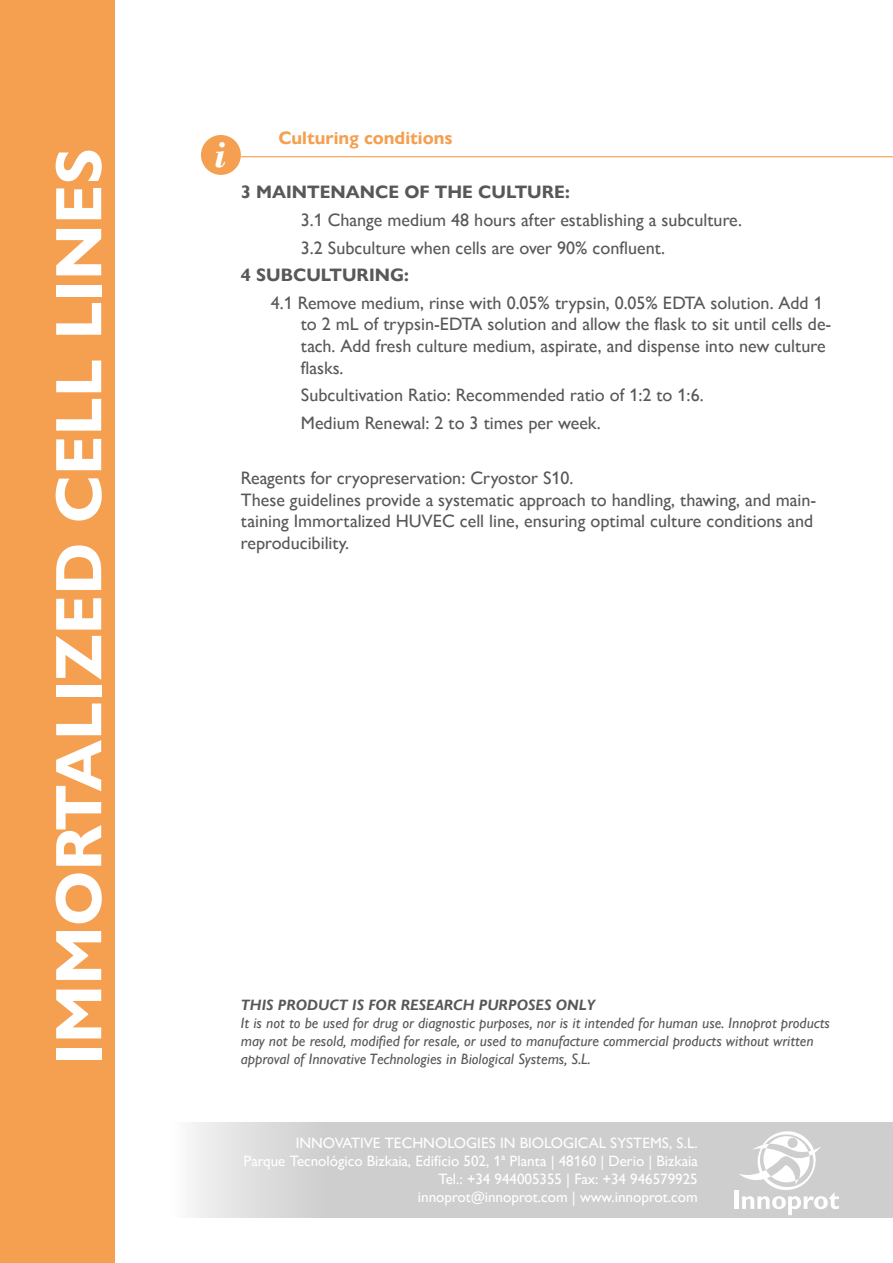
<style>
.page{position:relative;width:893px;height:1263px;background:#fff}
.page>*{position:absolute;margin:0;border:0;box-sizing:border-box;transform-origin:0 0}
.t1{font:700 66px "Gill Sans Nova";color:#fff}
.t2{font:italic 700 39px "Bodoni";color:#fff}
.t3{font:18px/21.6px "Gill Sans Nova";color:#57585a}
.t4{font:700 18px "Gill Sans Nova";color:#57585a}
.t5{font:700 18px "Gill Sans Nova";color:#f59f50}
.t6{font:italic 15px/18px "Gill Sans Nova";color:#57585a}
.t7{font:15px/18px "Gill Sans Nova";color:#fff;text-align:right}
.t8{font:italic 700 15px "Gill Sans Nova";color:#57585a}
</style>
<div class="page">
<svg style="left:192px;top:1122px;width:701px;height:96px;background:#d1d1d1"></svg>
<div style="left:734px;top:1190px;width:5px;height:19px;background:#fff"></div>
<svg style="left:739px;top:1130px;width:100px;height:85px"></svg>
<div style="left:0;top:0;width:114px;height:1262px;background:#f59f50"></div>
<hr style="left:241px;top:156px;width:652px;height:1px;background:#f59f50">
<div style="left:201px;top:135px;width:40px;height:40px;background:#f59f50;border-radius:50%"></div>
<p class="t1" style="left:40px;top:1064px;width:918px;rotate:-90deg">IMMORTALIZED CELL LINES</p>
<p class="t2" style="left:214px;top:131px;width:14px">i</p>
<p class="t5" style="left:278px;top:128px;width:176px">Culturing conditions</p>
<p class="t4" style="left:241px;top:182px;width:330px">3 MAINTENANCE OF THE CULTURE:</p>
<p class="t3" style="left:301px;top:209px;width:443px">3.1 Change medium 48 hours after establishing a subculture.</p>
<p class="t3" style="left:301px;top:237px;width:366px">3.2 Subculture when cells are over 90% confluent.</p>
<p class="t4" style="left:241px;top:264px;width:170px">4 SUBCULTURING:</p>
<p class="t3" style="left:301px;top:292px;width:532px;text-indent:-30px">4.1 Remove medium, rinse with 0.05% trypsin, 0.05% EDTA solution. Add 1 to 2 mL of trypsin-EDTA solution and allow the flask to sit until cells de&shy;tach. Add fresh culture medium, aspirate, and dispense into new culture flasks.</p>
<p class="t3" style="left:301px;top:384px;width:404px">Subcultivation Ratio: Recommended ratio of 1:2 to 1:6.</p>
<p class="t3" style="left:301px;top:412px;width:301px">Medium Renewal: 2 to 3 times per week.</p>
<p class="t3" style="left:241px;top:467px;width:334px">Reagents for cryopreservation: Cryostor S10.</p>
<p class="t3" style="left:241px;top:489px;width:577px">These guidelines provide a systematic approach to handling, thawing, and main&shy;taining Immortalized HUVEC cell line, ensuring optimal culture conditions and reproducibility.</p>
<p class="t8" style="left:241px;top:996px;width:356px">THIS PRODUCT IS FOR RESEARCH PURPOSES ONLY</p>
<p class="t6" style="left:241px;top:1014px;width:591px">It is not to be used for drug or diagnostic purposes, nor is it intended for human use. Innoprot products may not be resold, modified for resale, or used to manufacture commercial products without written approval of Innovative Technologies in Biological Systems, S.L.</p>
<p class="t7" style="left:243px;top:1133px;width:456px">INNOVATIVE TECHNOLOGIES IN BIOLOGICAL SYSTEMS, S.L.<br>Parque Tecnológico Bizkaia, Edifício 502, 1ª Planta | 48160 | Derio | Bizkaia Tel.: +34 944005355 | Fax: +34 946579925<br>innoprot@innoprot.com | www.innoprot.com</p>
</div>
